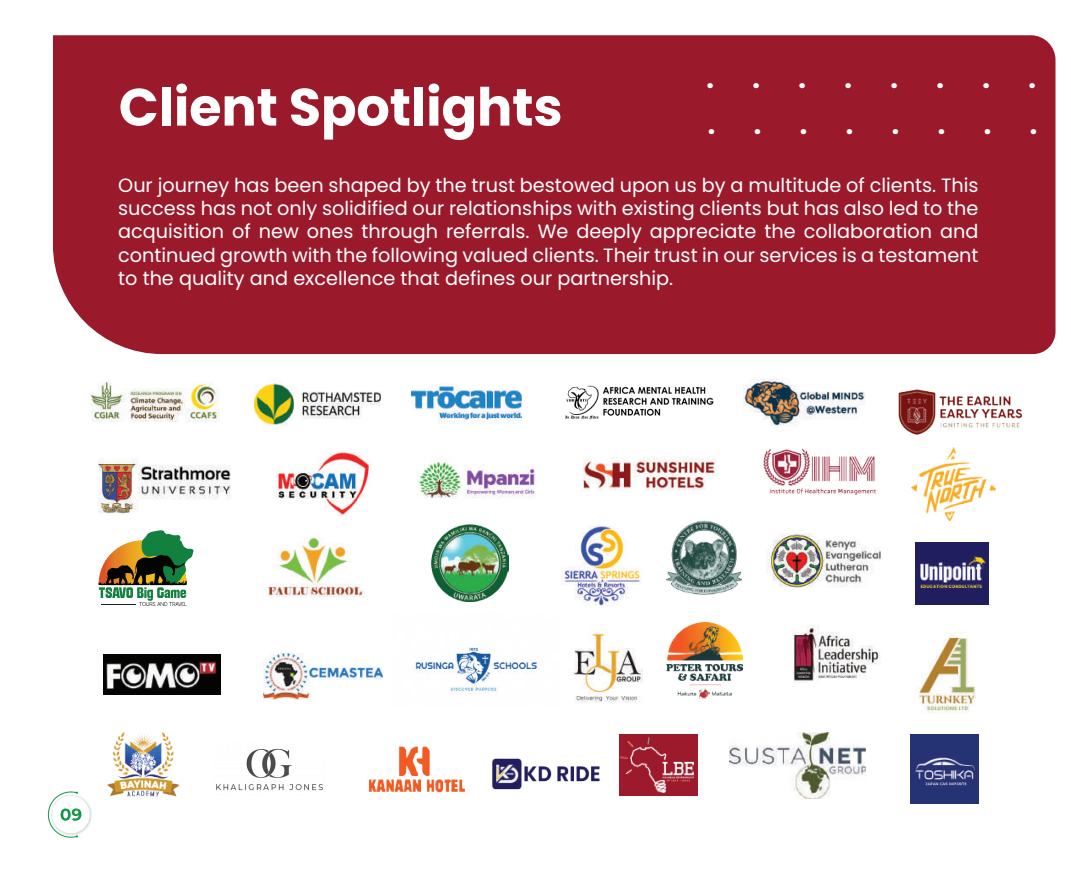
<style>
.page{position:relative;width:1071px;height:872px;background:#fff}
.page>*{position:absolute;margin:0;border:0;box-sizing:border-box;transform-origin:0 0}
.t1{font:700 52.5px "Poppins";letter-spacing:-.005em;color:#fff}
.t2{font:600 31.5px/45.9px "Poppins";color:#fff}
.t3{font:19.25px/23.1px "Poppins";color:#fff;text-align:justify}
</style>
<div class="page">
<div style="left:53px;top:35px;width:1003px;height:319px;background:#9a1a2c"></div>
<img style="left:90px;top:381px;width:129px;height:41px">
<img style="left:255px;top:382px;width:125px;height:44px">
<img style="left:413px;top:647px;width:124px;height:47px">
<img style="left:743px;top:378px;width:122px;height:49px">
<img style="left:412px;top:386px;width:109px;height:38px">
<img style="left:418px;top:458px;width:117px;height:41px">
<img style="left:98px;top:458px;width:133px;height:56px">
<img style="left:584px;top:457px;width:132px;height:34px">
<img style="left:264px;top:653px;width:119px;height:47px">
<img style="left:792px;top:625px;width:88px;height:56px">
<img style="left:565px;top:385px;width:149px;height:35px">
<img style="left:276px;top:452px;width:95px;height:63px">
<img style="left:216px;top:748px;width:107px;height:43px">
<img style="left:766px;top:533px;width:115px;height:55px">
<img style="left:730px;top:732px;width:136px;height:66px">
<img style="left:267px;top:536px;width:98px;height:61px">
<div style="left:619px;top:734px;width:78px;height:61px;background:#9c1a2b"></div>
<img style="left:621px;top:737px;width:73px;height:55px">
<img style="left:666px;top:520px;width:76px;height:75px">
<img style="left:103px;top:654px;width:117px;height:40px">
<img style="left:107px;top:732px;width:73px;height:65px">
<img style="left:573px;top:633px;width:70px;height:70px">
<img style="left:917px;top:635px;width:59px;height:78px">
<img style="left:492px;top:758px;width:108px;height:31px">
<img style="left:666px;top:622px;width:76px;height:76px">
<img style="left:368px;top:746px;width:97px;height:47px">
<img style="left:763px;top:448px;width:113px;height:47px">
<img style="left:562px;top:526px;width:80px;height:79px">
<img style="left:916px;top:542px;width:73px;height:62px">
<img style="left:431px;top:524px;width:78px;height:77px">
<svg style="left:98px;top:530px;width:96px;height:76px"></svg>
<img style="left:912px;top:447px;width:83px;height:73px">
<img style="left:910px;top:734px;width:68px;height:68px">
<img style="left:898px;top:389px;width:125px;height:46px">
<svg style="left:49px;top:792px;width:44px;height:44px"></svg>
<div style="left:52px;top:795px;width:38px;height:38px;background:#fff;border-radius:50%"></div>
<svg style="left:48px;top:791px;width:33px;height:46px"></svg>
<h1 class="t1" style="left:119px;top:77px;width:445px">Client Spotlights</h1>
<h2 class="t2" style="left:706px;top:54px;width:333px">........ ........</h2>
<p class="t3" style="left:118px;top:174px;width:862px">Our journey has been shaped by the trust bestowed upon us by a multitude of clients. This success has not only solidified our relationships with existing clients but has also led to the acquisition of new ones through referrals. We deeply appreciate the collaboration and continued growth with the following valued clients. Their trust in our services is a testament to the quality and excellence that defines our partnership.</p>
</div>
